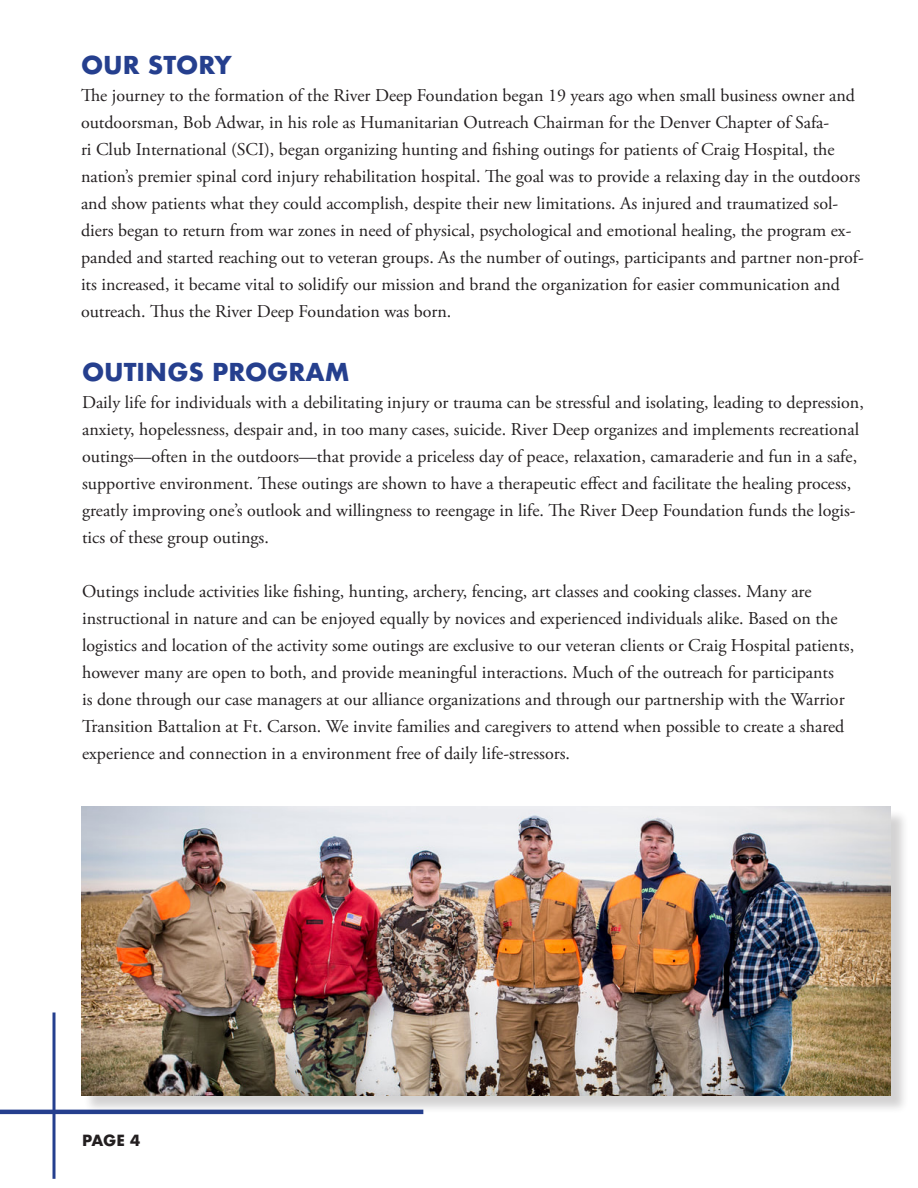
<style>
.page{position:relative;width:918px;height:1188px;background:#fff}
.page>*{position:absolute;margin:0;border:0;box-sizing:border-box;transform-origin:0 0}
.t1{font:700 24px "Futura";color:#253f8e}
.t2{font:18px/27px "Adobe Garamond Pro";color:#231f20}
.t3{font:700 15px "Futura";color:#231f20}
</style>
<div class="page">
<svg style="left:52px;top:1012px;width:4px;height:167px"></svg>
<hr style="left:0;top:1110px;width:423px;height:4px;background:#253f8e">
<div style="left:83px;top:809px;width:826px;height:306px;background:#231f20;opacity:.2"></div>
<img style="left:81px;top:807px;width:809px;height:289px">
<p class="t1" style="left:81px;top:48px;width:152px">OUR STORY</p>
<p class="t2" style="left:81px;top:82px;width:785px">The journey to the formation of the River Deep Foundation began 19 years ago when small business owner and outdoorsman, Bob Adwar, in his role as Humanitarian Outreach Chairman for the Denver Chapter of Safa-<br>ri Club International (SCI), began organizing hunting and fishing outings for patients of Craig Hospital, the nation’s premier spinal cord injury rehabilitation hospital. The goal was to provide a relaxing day in the outdoors and show patients what they could accomplish, despite their new limitations. As injured and traumatized sol&shy;diers began to return from war zones in need of physical, psychological and emotional healing, the program ex&shy;panded and started reaching out to veteran groups. As the number of outings, participants and partner non-prof&shy;its increased, it became vital to solidify our mission and brand the organization for easier communication and outreach. Thus the River Deep Foundation was born.</p>
<p class="t1" style="left:82px;top:354px;width:269px">OUTINGS PROGRAM</p>
<p class="t2" style="left:82px;top:389px;width:783px">Daily life for individuals with a debilitating injury or trauma can be stressful and isolating, leading to depression, anxiety, hopelessness, despair and, in too many cases, suicide. River Deep organizes and implements recreational outings—often in the outdoors—that provide a priceless day of peace, relaxation, camaraderie and fun in a safe, supportive environment. These outings are shown to have a therapeutic effect and facilitate the healing process, greatly improving one’s outlook and willingness to reengage in life. The River Deep Foundation funds the logis&shy;tics of these group outings.</p>
<p class="t2" style="left:82px;top:578px;width:774px">Outings include activities like fishing, hunting, archery, fencing, art classes and cooking classes. Many are instructional in nature and can be enjoyed equally by novices and experienced individuals alike. Based on the logistics and location of the activity some outings are exclusive to our veteran clients or Craig Hospital patients, however many are open to both, and provide meaningful interactions. Much of the outreach for participants<br>is done through our case managers at our alliance organizations and through our partnership with the Warrior Transition Battalion at Ft. Carson. We invite families and caregivers to attend when possible to create a shared experience and connection in a environment free of daily life-stressors.</p>
<p class="t3" style="left:82px;top:1130px;width:60px">PAGE 4</p>
</div>
